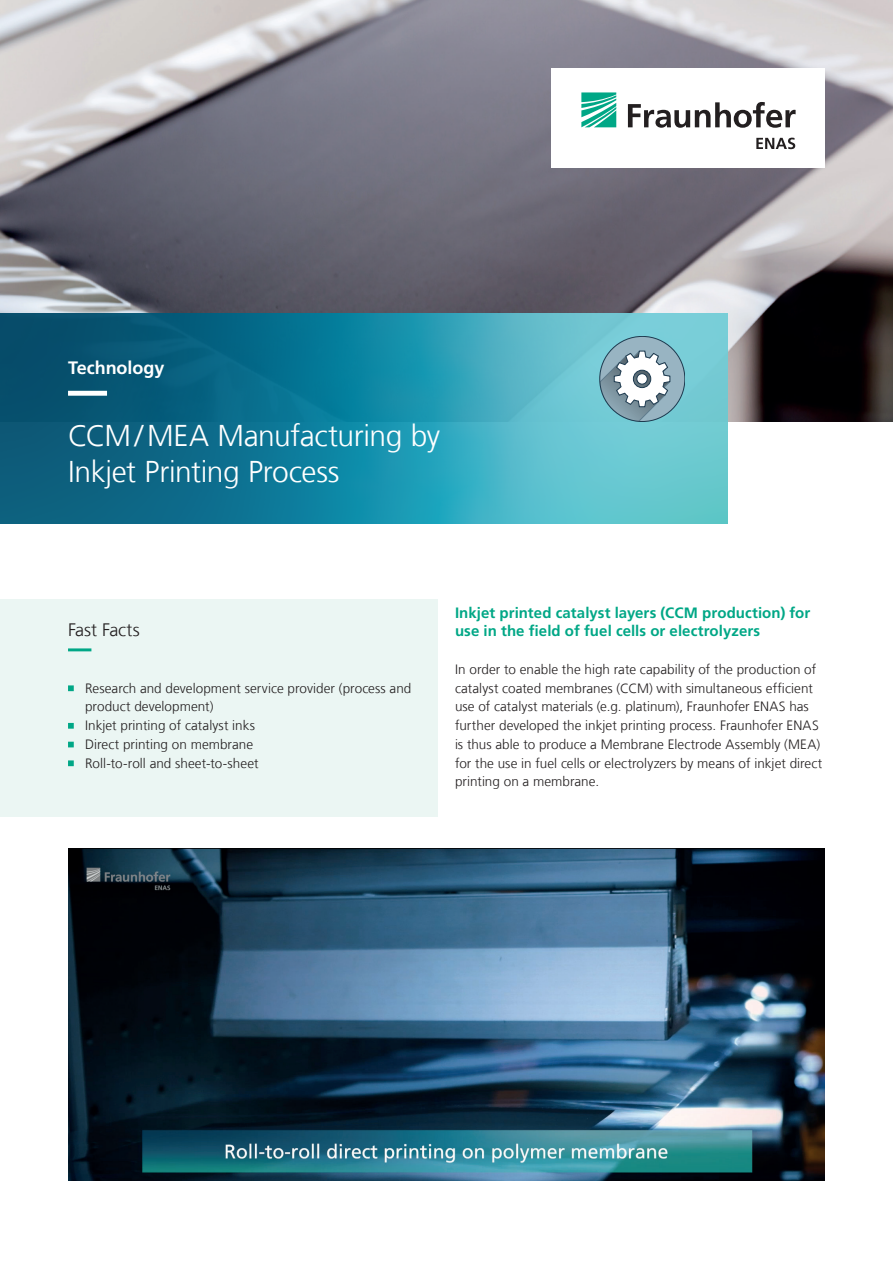
<style>
.page{position:relative;width:893px;height:1263px;background:#fff}
.page>*{position:absolute;margin:0;border:0;box-sizing:border-box;transform-origin:0 0}
.t1{font:300 30px/36px "Frutiger LT Com";letter-spacing:-.015em;color:#fff}
.t2{font:700 18px "Frutiger LT Com";letter-spacing:-.005em;color:#fff}
.t3{font:300 18px "Frutiger LT Com";letter-spacing:-.01em;color:#231f20}
.t4{font:700 15px/18.8px "Frutiger LT Com";letter-spacing:.005em;color:#00a786}
.t5{font:300 13.5px/18.8px "Frutiger LT Com";letter-spacing:.005em;color:#231f20}
</style>
<div class="page">
<img style="left:0;top:0;width:893px;height:421px">
<div style="left:552px;top:68px;width:273px;height:99px;background:#fff"></div>
<svg style="left:581px;top:92px;width:35px;height:35px"></svg>
<svg style="left:628px;top:102px;width:168px;height:26px"></svg>
<svg style="left:756px;top:138px;width:39px;height:11px"></svg>
<svg style="left:0;top:313px;width:727px;height:211px;background:#2a8ca4"></svg>
<svg style="left:68px;top:391px;width:412px;height:5px;background:#23839e"></svg>
<div style="left:600px;top:336px;width:85px;height:85px;background:#98b4c2;border-radius:50%"></div>
<svg style="left:600px;top:351px;width:70px;height:70px"></svg>
<div style="left:0;top:599px;width:438px;height:217px;background:#ebf6f3"></div>
<svg style="left:68px;top:648px;width:24px;height:3px"></svg>
<svg style="left:68px;top:685px;width:6px;height:6px"></svg>
<svg style="left:68px;top:723px;width:6px;height:6px"></svg>
<svg style="left:68px;top:742px;width:6px;height:5px"></svg>
<svg style="left:68px;top:760px;width:6px;height:6px"></svg>
<img style="left:68px;top:849px;width:757px;height:331px">
<h2 class="t2" style="left:68px;top:357px;width:98px">Technology</h2>
<h1 class="t1" style="left:68px;top:417px;width:374px">CCM/MEA Manufacturing by<br>Inkjet Printing Process</h1>
<h2 class="t3" style="left:68px;top:620px;width:73px">Fast Facts</h2>
<p class="t5" style="left:85px;top:679px;width:328px">Research and development service provider (process and product development)<br>Inkjet printing of catalyst inks<br>Direct printing on membrane<br>Roll-to-roll and sheet-to-sheet</p>
<p class="t4" style="left:455px;top:603px;width:357px">Inkjet printed catalyst layers (CCM production) for use in the field of fuel cells or electrolyzers</p>
<p class="t5" style="left:455px;top:660px;width:369px">In order to enable the high rate capability of the production of catalyst coated membranes (CCM) with simultaneous efficient use of catalyst materials (e.g. platinum), Fraunhofer ENAS has further developed the inkjet printing process. Fraunhofer ENAS is thus able to produce a Membrane Electrode Assembly (MEA) for the use in fuel cells or electrolyzers by means of inkjet direct printing on a membrane.</p>
</div>
